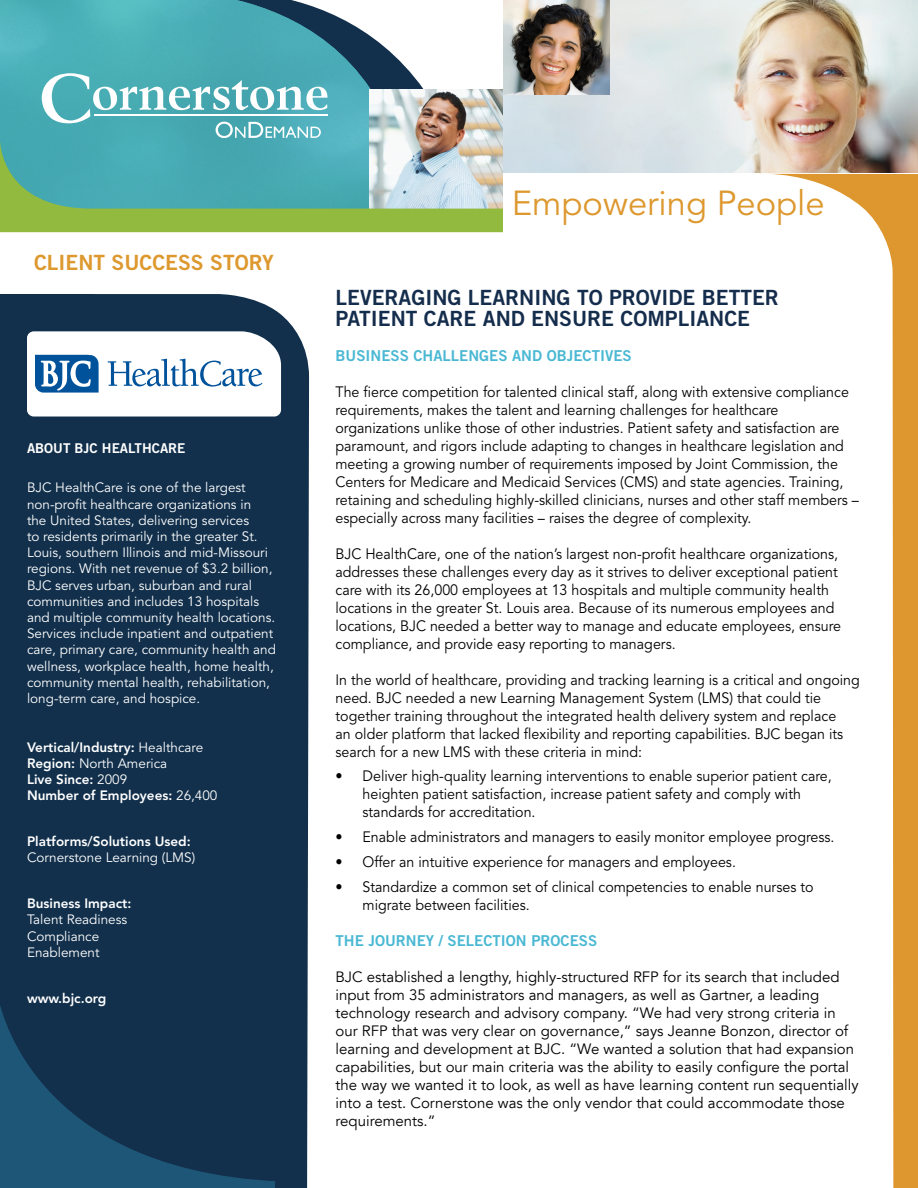
<style>
.page{position:relative;width:918px;height:1188px;background:#fff}
.page>*{position:absolute;margin:0;border:0;box-sizing:border-box;transform-origin:0 0}
.t1{font:34.5px "Avenir LT Std";color:#dd982e}
.t2{font:21px/21px "Trade Gothic LT Std Bd 2";color:#152d4c}
.t3{font:21px "Trade Gothic LT Std Bd 2";color:#dd982e}
.t4{font:15px/18px "Avenir LT Std";color:#000;scale:.95 1}
.t5{font:15px/18px "Avenir LT";color:#000}
.t6{font:15px "Trade Gothic LT Std Bd 2";color:#4ab8d3}
.t7{font:13.5px/16.2px "Avenir LT Std";color:#fff}
.t8{font:800 13.5px/16.2px "Avenir LT Std";color:#fff}
.t9{font:13.5px "Trade Gothic LT Std Bd 2";color:#fff}
.s1{font-weight:400}
</style>
<div class="page">
<svg style="left:373px;top:38px;width:51px;height:51px;fill:#12304c"></svg>
<svg style="left:0;top:0;width:373px;height:141px;background:#4da6b0"></svg>
<img style="left:369px;top:89px;width:134px;height:52px">
<svg style="left:0;top:141px;width:503px;height:91px;background:#76b799"></svg>
<img style="left:503px;top:0;width:415px;height:173px">
<img style="left:504px;top:0;width:105px;height:94px">
<svg style="left:1px;top:294px;width:306px;height:887px;background:#143450"></svg>
<div style="left:0;top:1181px;width:275px;height:7px;background:#1e5677"></div>
<hr style="left:0;top:1003px;width:1px;height:185px;background:#1e5677">
<div style="left:275px;top:1173px;width:32px;height:15px;background:#12304c"></div>
<div style="left:0;top:294px;width:95px;height:709px;background:#12304c"></div>
<svg style="left:759px;top:170px;width:159px;height:1018px"></svg>
<svg style="left:42px;top:73px;width:286px;height:65px"></svg>
<svg style="left:27px;top:331px;width:254px;height:86px"></svg>
<h2 class="t3" style="left:34px;top:250px;width:37px">CLIENT</h2>
<h2 class="t3" style="left:112px;top:250px;width:67px">SUCCESS</h2>
<h2 class="t3" style="left:210px;top:250px;width:14px">STORY</h2>
<p class="t9" style="left:27px;top:440px;width:160px">ABOUT BJC H EALTHCARE</p>
<p class="t7" style="left:27px;top:480px;width:251px">BJC HealthCare is one of the largest non-profit healthcare organizations in<br>the United States, delivering services<br>to residents primarily in the greater St.<br>Louis, southern Illinois and mid-Missouri regions. With net revenue of $3.2 billion, BJC serves urban, suburban and rural communities and includes 13 hospitals and multiple community health locations.<br>Services include inpatient and outpatient care, primary care, community health and wellness, workplace health, home health, community mental health, rehabilitation, long-term care, and hospice.</p>
<p class="t8" style="left:27px;top:739px;width:192px">Vertical/Industry: <span class="s1">Healthcare<br></span>Region: <span class="s1">North America<br></span>Live Since: <span class="s1">2009<br></span>Number of Employees: <span class="s1">26,400</span></p>
<p class="t8" style="left:27px;top:833px;width:165px">Platforms/Solutions Used:</p>
<p class="t7" style="left:27px;top:850px;width:170px">Cornerstone Learning (LMS)</p>
<p class="t8" style="left:27px;top:895px;width:106px">Business Impact:</p>
<p class="t7" style="left:27px;top:912px;width:102px">Talent Readiness<br>Compliance<br>Enablement</p>
<p class="t8" style="left:27px;top:990px;width:81px">www.bjc.org</p>
<h1 class="t1" style="left:512px;top:183px;width:315px">Empowering People</h1>
<h2 class="t2" style="left:336px;top:287px;width:445px">LEVERAGING LEARNING TO PROVIDE BETTER<br>PATIENT CARE AND ENSURE COMPLIANCE</h2>
<p class="t6" style="left:336px;top:346px;width:298px">BUSINESS CHALLENGES AND OBJECTIVES</p>
<p class="t4" style="left:336px;top:383px;width:553px">The fierce competition for talented clinical staff, along with extensive compliance requirements, makes the talent and learning challenges for healthcare organizations unlike those of other industries. Patient safety and satisfaction are paramount, and rigors include adapting to changes in healthcare legislation and meeting a growing number of requirements imposed by Joint Commission, the Centers for Medicare and Medicaid Services (CMS) and state agencies. Training, retaining and scheduling highly-skilled clinicians, nurses and other staff members – especially across many facilities – raises the degree of complexity.</p>
<p class="t4" style="left:336px;top:545px;width:534px">BJC HealthCare, one of the nation’s largest non-profit healthcare organizations, addresses these challenges every day as it strives to deliver exceptional patient care with its 26,000 employees at 13 hospitals and multiple community health locations in the greater St. Louis area. Because of its numerous employees and locations, BJC needed a better way to manage and educate employees, ensure compliance, and provide easy reporting to managers.</p>
<p class="t4" style="left:336px;top:671px;width:553px">In the world of healthcare, providing and tracking learning is a critical and ongoing need. BJC needed a new Learning Management System (LMS) that could tie together training throughout the integrated health delivery system and replace<br>an older platform that lacked flexibility and reporting capabilities. BJC began its search for a new LMS with these criteria in mind:</p>
<p class="t4" style="left:363px;top:768px;width:496px;text-indent:-27px">• Deliver high-quality learning interventions to enable superior patient care, heighten patient satisfaction, increase patient safety and comply with standards for accreditation.</p>
<p class="t4" style="left:336px;top:828px;width:527px">• Enable administrators and managers to easily monitor employee progress.</p>
<p class="t4" style="left:336px;top:853px;width:423px">• Offer an intuitive experience for managers and employees.</p>
<p class="t4" style="left:363px;top:878px;width:476px;text-indent:-27px">• Standardize a common set of clinical competencies to enable nurses to migrate between facilities.</p>
<p class="t6" style="left:336px;top:931px;width:263px">THE JOURNEY / SELECTION PROCESS</p>
<p class="t5" style="left:336px;top:968px;width:525px">BJC established a lengthy, highly-structured RFP for its search that included input from 35 administrators and managers, as well as Gartner, a leading technology research and advisory company. “We had very strong criteria in our RFP that was very clear on governance,” says Jeanne Bonzon, director of learning and development at BJC. “We wanted a solution that had expansion capabilities, but our main criteria was the ability to easily configure the portal the way we wanted it to look, as well as have learning content run sequentially into a test. Cornerstone was the only vendor that could accommodate those requirements.”</p>
</div>
